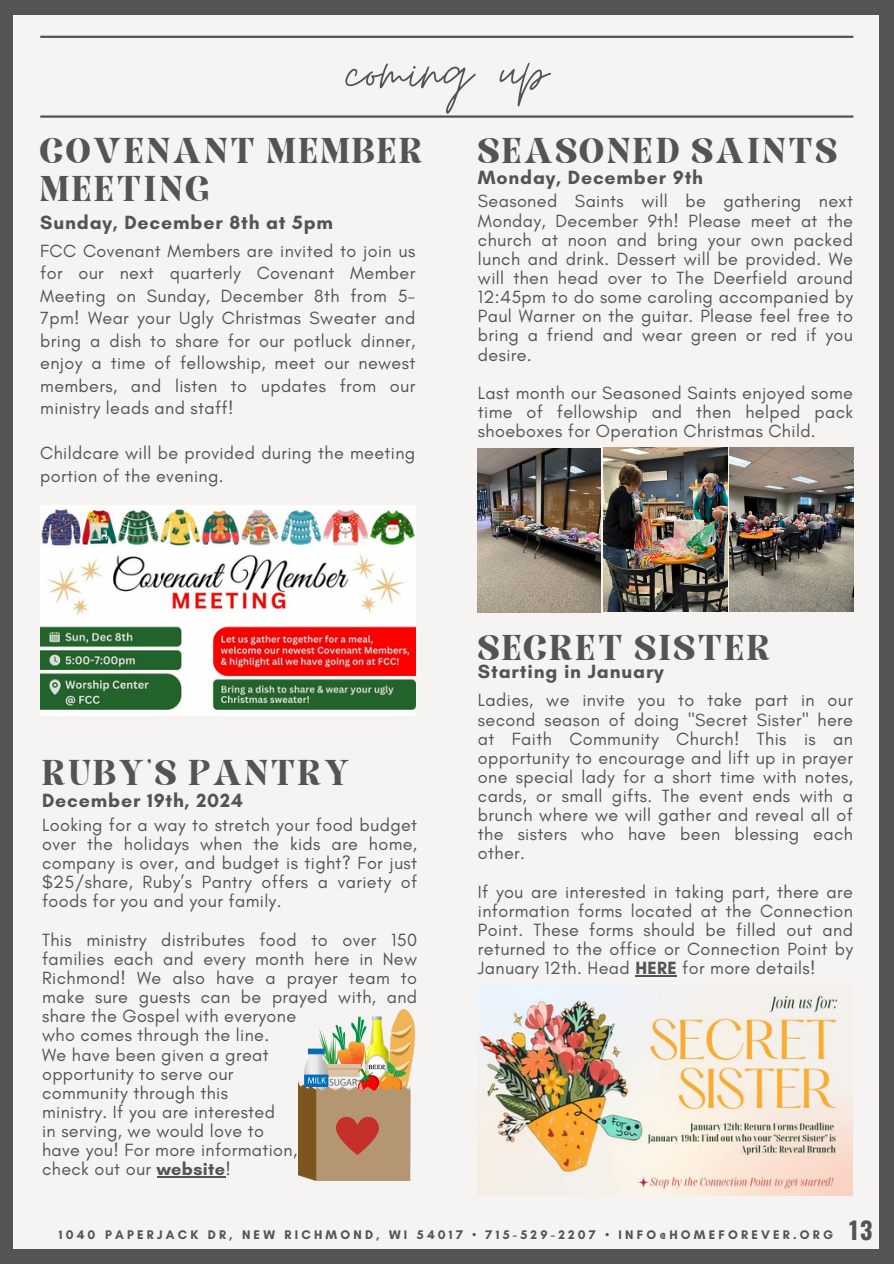
<style>
.page{position:relative;width:894px;height:1264px;background:#fff}
.page>*{position:absolute;margin:0;border:0;box-sizing:border-box;transform-origin:0 0}
.t1{font:69.75px "Moon Time";color:#545454}
.t2{font:34.5px/38.2px "Elika Gorica";letter-spacing:.07em;color:#545454}
.t3{font:700 24px "Oswald";color:#545454}
.t4{font:700 19.5px "Glacial Indifference";letter-spacing:.045em;color:#545454}
.t5{font:18px/19.2px "Glacial Indifference";letter-spacing:.02em;color:#545454;text-align:justify}
.t6{font:700 12.75px "Glacial Indifference";letter-spacing:.25em;color:#545454}
.s1{font-weight:700}
</style>
<div class="page">
<div style="left:0;top:0;width:893px;height:1263px;background:#545454"></div>
<div style="left:14px;top:15px;width:864px;height:1233px;background:#f6f4f2"></div>
<hr style="left:40px;top:115px;width:813px;height:3px;background:#545454">
<hr style="left:40px;top:36px;width:813px;height:2px;background:#545454">
<img style="left:40px;top:505px;width:375px;height:211px">
<img style="left:603px;top:447px;width:124px;height:165px">
<img style="left:729px;top:447px;width:124px;height:165px">
<img style="left:478px;top:449px;width:122px;height:163px">
<hr style="left:157px;top:1176px;width:68px;height:1px;background:#545454">
<img style="left:299px;top:1009px;width:116px;height:171px">
<svg style="left:334px;top:1113px;width:47px;height:42px"></svg>
<img style="left:478px;top:984px;width:374px;height:211px">
<hr style="left:635px;top:975px;width:42px;height:1px;background:#545454">
<h3 class="t1" style="left:346px;top:30px;width:203px">coming up</h3>
<h4 class="t2" style="left:40px;top:135px;width:384px">COVENANT MEMBER<br>MEETING</h4>
<p class="t4" style="left:40px;top:211px;width:294px">Sunday, December 8th at 5pm</p>
<p class="t5" style="left:40px;top:239px;width:376px;line-height:22.5px">FCC Covenant Members are invited to join us for our next quarterly Covenant Member Meeting on Sunday, December 8th from 5- 7pm! Wear your Ugly Christmas Sweater and bring a dish to share for our potluck dinner, enjoy a time of fellowship, meet our newest members, and listen to updates from our ministry leads and staff!</p>
<h4 class="t5" style="left:40px;top:441px;width:376px;line-height:22.5px">Childcare will be provided during the meeting portion of the evening.</h4>
<p class="t2" style="left:478px;top:135px;width:360px">SEASONED SAINTS</p>
<h2 class="t4" style="left:478px;top:166px;width:227px">Monday, December 9th</h2>
<h4 class="t5" style="left:478px;top:191px;width:376px">Seasoned Saints will be gathering next Monday, December 9th! Please meet at the church at noon and bring your own packed lunch and drink. Dessert will be provided. We will then head over to The Deerfield around 12:45pm to do some caroling accompanied by Paul Warner on the guitar. Please feel free to bring a friend and wear green or red if you desire.</h4>
<h4 class="t5" style="left:478px;top:383px;width:376px">Last month our Seasoned Saints enjoyed some time of fellowship and then helped pack shoeboxes for Operation Christmas Child.</h4>
<p class="t2" style="left:42px;top:757px;width:309px">RUBY’S PANTRY</p>
<p class="t4" style="left:42px;top:788px;width:202px">December 19th, 2024</p>
<p class="t5" style="left:42px;top:815px;width:376px">Looking for a way to stretch your food budget over the holidays when the kids are home, company is over, and budget is tight? For just $25/share, Ruby’s Pantry offers a variety of foods for you and your family.</p>
<h1 class="t5" style="left:42px;top:929px;width:376px;text-align:left">This ministry distributes food to over 150 families each and every month here in New<br>Richmond! We also have a prayer team to make sure guests can be prayed with, and share the Gospel with everyone<br>who comes through the line.<br>We have been given a great<br>opportunity to serve our<br>community through this<br>ministry. If you are interested<br>in serving, we would love to<br>have you! For more information,<br>check out our <span class="s1">website</span>!</h1>
<h3 class="t2" style="left:478px;top:632px;width:294px">SECRET SISTER</h3>
<h4 class="t5" style="left:478px;top:690px;width:376px">Ladies, we invite you to take part in our second season of doing "Secret Sister" here at Faith Community Church! This is an opportunity to encourage and lift up in prayer one special lady for a short time with notes, cards, or small gifts. The event ends with a brunch where we will gather and reveal all of the sisters who have been blessing each other.</h4>
<h4 class="t5" style="left:478px;top:881px;width:376px">If you are interested in taking part, there are information forms located at the Connection Point. These forms should be filled out and returned to the office or Connection Point by January 12th. Head <span class="s1">HERE</span> for more details!</h4>
<p class="t4" style="left:478px;top:660px;width:187px">Starting in January</p>
<p class="t6" style="left:59px;top:1226px;width:775px">1040 PAPERJACK DR, NEW RICHMOND, WI 54017 • 715-529-2207 • INFO@HOMEFOREVER.ORG</p>
<h2 class="t3" style="left:848px;top:1211px;width:25px">13</h2>
</div>
